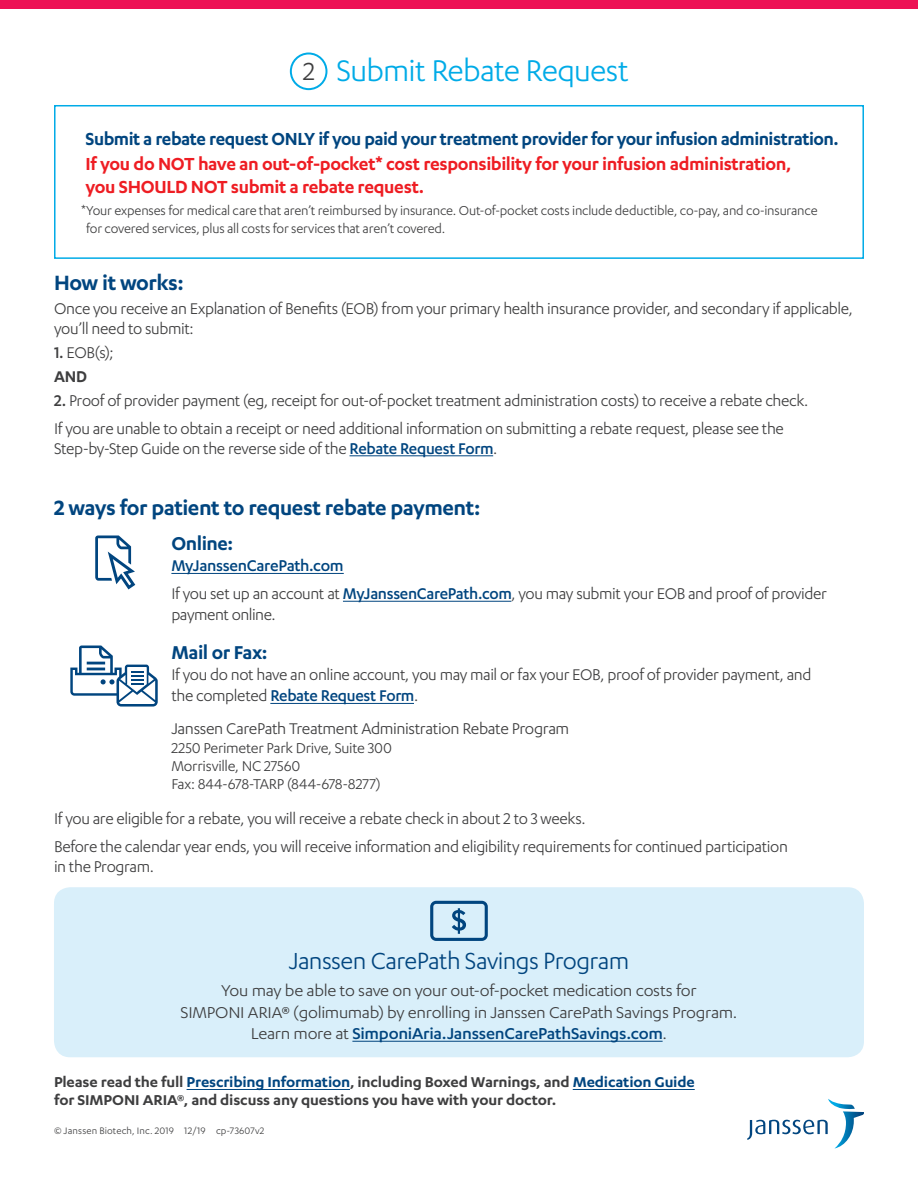
<style>
.page{position:relative;width:918px;height:1188px;background:#fff}
.page>*{position:absolute;margin:0;border:0;box-sizing:border-box;transform-origin:0 0}
.t1{font:34.5px "Karbon";letter-spacing:-.025em;color:#00abe7}
.t2{font:27px "Karbon";letter-spacing:-.025em;color:#01457f}
.t3{font:600 24px "Karbon";letter-spacing:-.02em;color:#01457f}
.t4{font:600 21.6px "Karbon";letter-spacing:-.02em;color:#01457f}
.t5{font:600 20.25px/22.5px "Karbon";letter-spacing:-.02em;color:#ee1d23}
.t6{font:600 20.25px "Karbon";letter-spacing:-.025em;color:#01457f}
.t7{font:18.15px/21.6px "Karbon";letter-spacing:-.015em;color:#3e3e3f;text-align:center;scale:1.04 1}
.t8{font:18px/28.5px "Karbon";letter-spacing:-.025em;color:#3e3e3f}
.t9{font:500 18px "Karbon";letter-spacing:-.02em;color:#01457f}
.t10{font:600 16.5px/18px "Karbon";letter-spacing:-.01em;color:#3e3e3f;scale:1.05 1}
.t11{font:16.5px/18px "Karbon";letter-spacing:-.015em;color:#3e3e3f}
.t12{font:15px/18px "Karbon";letter-spacing:-.015em;color:#3e3e3f}
.t13{font:10.8px "Karbon";letter-spacing:.01em;color:#3e3e3f}
.s1{font-size:28.65px;color:#3e3e3f}
.s2{font-weight:500}
.s3{font-weight:600}
.s4{font-weight:500;color:#01457f}
.s5{color:#01457f}
</style>
<div class="page">
<div style="left:0;top:0;width:918px;height:9px;background:#ed1255"></div>
<hr style="left:187px;top:1089px;width:163px;height:1px;background:#01457f">
<hr style="left:573px;top:1089px;width:122px;height:1px;background:#01457f">
<svg style="left:747px;top:1099px;width:117px;height:50px"></svg>
<div style="left:290px;top:53px;width:37px;height:37px;border:2px solid #00abe7;border-radius:50%"></div>
<hr style="left:350px;top:455px;width:143px;height:1px;background:#01457f">
<hr style="left:343px;top:601px;width:168px;height:1px;background:#01457f">
<hr style="left:171px;top:573px;width:173px;height:1px;background:#01457f">
<svg style="left:95px;top:536px;width:40px;height:53px"></svg>
<hr style="left:270px;top:703px;width:144px;height:1px;background:#01457f">
<svg style="left:70px;top:646px;width:88px;height:61px"></svg>
<div style="left:54px;top:887px;width:810px;height:170px;background:#d9effa;border-radius:16px"></div>
<hr style="left:352px;top:1041px;width:311px;height:1px;background:#01457f">
<svg style="left:430px;top:901px;width:58px;height:40px"></svg>
<div style="left:54px;top:105px;width:810px;height:154px;border:2px solid #00abe7"></div>
<h1 class="t1" style="left:303px;top:52px;width:327px"><span class="s1">2</span> Submit Rebate Request</h1>
<p class="t6" style="left:86px;top:127px;width:755px">Submit a rebate request ONLY if you paid your treatment provider for your infusion administration.</p>
<p class="t5" style="left:86px;top:152px;width:707px">If you do NOT have an out-of-pocket* cost responsibility for your infusion administration, you SHOULD NOT submit a rebate request.</p>
<p class="t12" style="left:86px;top:201px;width:733px;text-indent:-5px">*Your expenses for medical care that aren’t reimbursed by insurance. Out-of-pocket costs include deductible, co-pay, and co-insurance for covered services, plus all costs for services that aren’t covered.</p>
<h3 class="t3" style="left:54px;top:269px;width:131px">How it works:</h3>
<p class="t8" style="left:54px;top:298px;width:801px;line-height:19.5px">Once you receive an Explanation of Benefits (EOB) from your primary health insurance provider, and secondary if applicable, you’ll need to submit:</p>
<p class="t8" style="left:54px;top:340px;width:61px;line-height:24px"><span class="s2">1.</span> EOB(s);<br><span class="s3">AND</span></p>
<p class="t8" style="left:54px;top:385px;width:756px"><span class="s2">2.</span> Proof of provider payment (eg, receipt for out-of-pocket treatment administration costs) to receive a rebate check.<br>If you are unable to obtain a receipt or need additional information on submitting a rebate request, please see the</p>
<p class="t8" style="left:54px;top:433px;width:445px">Step-by-Step Guide on the reverse side of the <span class="s4">Rebate Request Form</span>.</p>
<h3 class="t3" style="left:54px;top:494px;width:428px">2 ways for patient to request rebate payment:</h3>
<p class="t4" style="left:171px;top:531px;width:63px">Online:</p>
<p class="t9" style="left:171px;top:556px;width:174px">MyJanssenCarePath.com</p>
<p class="t8" style="left:171px;top:583px;width:657px;line-height:21px">If you set up an account at <span class="s4">MyJanssenCarePath.com</span>, you may submit your EOB and proof of provider payment online.</p>
<p class="t4" style="left:171px;top:640px;width:98px">Mail or Fax:</p>
<p class="t8" style="left:171px;top:664px;width:642px;line-height:21px">If you do not have an online account, you may mail or fax your EOB, proof of provider payment, and the completed <span class="s4">Rebate Request Form</span>.</p>
<p class="t8" style="left:171px;top:714px;width:399px">Janssen CarePath Treatment Administration Rebate Program</p>
<p class="t11" style="left:171px;top:739px;width:222px">2250 Perimeter Park Drive, Suite 300<br>Morrisville, NC 27560<br>Fax: 844-678-TARP (844-678-8277)</p>
<p class="t8" style="left:54px;top:804px;width:735px">If you are eligible for a rebate, you will receive a rebate check in about 2 to 3 weeks.<br>Before the calendar year ends, you will receive information and eligibility requirements for continued participation</p>
<p class="t8" style="left:54px;top:852px;width:101px">in the Program.</p>
<h2 class="t2" style="left:289px;top:946px;width:342px">Janssen CarePath Savings Program</h2>
<p class="t7" style="left:181px;top:979px;width:537px">You may be able to save on your out-of-pocket medication costs for<br>SIMPONI ARIA® (golimumab) by enrolling in Janssen CarePath Savings Program.<br>Learn more at <span class="s4">SimponiAria.JanssenCarePathSavings.com</span>.</p>
<p class="t10" style="left:54px;top:1073px;width:612px">Please read the full <span class="s5">Prescribing Information</span>, including Boxed Warnings, and <span class="s5">Medication Guide </span>for SIMPONI ARIA®, and discuss any questions you have with your doctor.</p>
<p class="t13" style="left:54px;top:1125px;width:212px">© Janssen Biotech, Inc. 2019 12/19 cp-73607v2</p>
</div>
